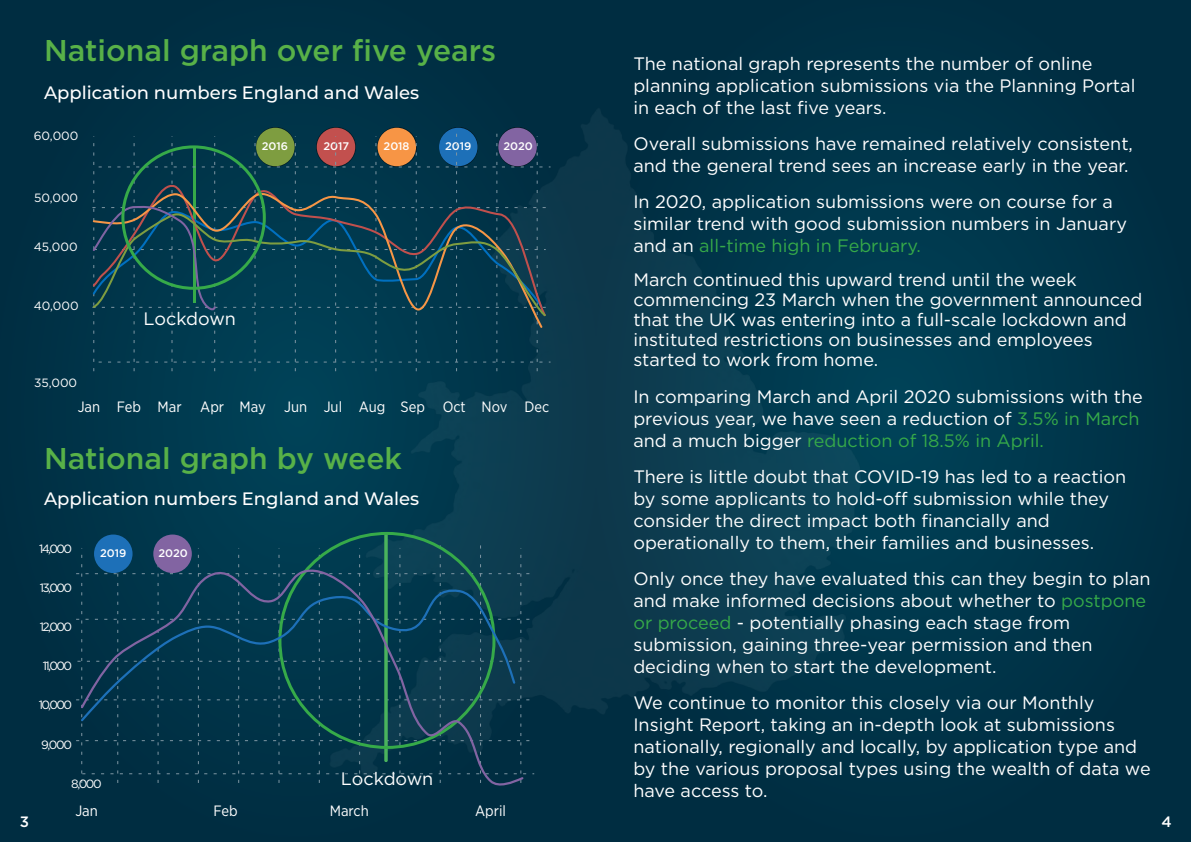
<style>
.page{position:relative;width:1191px;height:842px;background:#fff}
.page>*{position:absolute;margin:0;border:0;box-sizing:border-box;transform-origin:0 0}
.t1{font:500 30px "Gotham";color:#58b148}
.t2{font:18px/22px "Gotham";color:#fff}
.t3{font:500 18px "Montserrat";color:#fff}
.t4{font:500 15px "Gotham";color:#fff}
.t5{font:14.9px "Gotham Narrow";color:#fff}
.t6{font:12px "Gotham";letter-spacing:-.115em;color:#fff}
.t7{font:500 11px "Gotham";color:#fff}
.s1{color:#36aa49}
.s2{color:#34aa40}
</style>
<div class="page">
<div style="left:595px;top:0;width:596px;height:842px;background:linear-gradient(to bottom,#003449,#003348)"></div>
<svg style="left:0;top:0;width:595px;height:842px;background:#003145"></svg>
<img style="left:329px;top:107px;width:532px;height:671px">
<svg style="left:76px;top:542px;width:458px;height:241px;background:#073c4d"></svg>
<svg style="left:384px;top:536px;width:4px;height:21px"></svg>
<div style="left:94px;top:534px;width:38px;height:39px;background:#1d70b8;border-radius:50%"></div>
<div style="left:153px;top:534px;width:39px;height:39px;background:#8264a2;border-radius:50%"></div>
<img style="left:256px;top:128px;width:39px;height:2px">
<div style="left:256px;top:128px;width:39px;height:38px;background:#7e9d40;border-radius:50%"></div>
<img style="left:317px;top:128px;width:38px;height:2px">
<div style="left:317px;top:128px;width:38px;height:38px;background:#c2504e;border-radius:50%"></div>
<img style="left:377px;top:128px;width:39px;height:2px">
<div style="left:377px;top:128px;width:39px;height:38px;background:#f79545;border-radius:50%"></div>
<img style="left:439px;top:128px;width:38px;height:2px">
<div style="left:439px;top:128px;width:38px;height:38px;background:#1d70b8;border-radius:50%"></div>
<img style="left:498px;top:128px;width:39px;height:2px">
<div style="left:498px;top:128px;width:39px;height:38px;background:#8264a2;border-radius:50%"></div>
<svg style="left:91px;top:130px;width:459px;height:241px;background:#103f50"></svg>
<div style="left:121px;top:145px;width:145px;height:145px;border:3px solid #36aa49;border-radius:50%"></div>
<svg style="left:79px;top:557px;width:446px;height:234px;background:#083a4d"></svg>
<h1 class="t1" style="left:44px;top:37px;width:454px">National graph over five years</h1>
<p class="t3" style="left:44px;top:81px;width:377px">Application numbers England and Wales</p>
<p class="t7" style="left:262px;top:141px;width:28px">2016</p>
<p class="t7" style="left:323px;top:141px;width:27px">2017</p>
<p class="t7" style="left:383px;top:141px;width:27px">2018</p>
<p class="t7" style="left:445px;top:141px;width:28px">2019</p>
<p class="t7" style="left:503px;top:141px;width:31px">2020</p>
<p class="t6" style="left:34px;top:130px;width:46px">60,000</p>
<p class="t6" style="left:34px;top:193px;width:46px">50,000</p>
<p class="t6" style="left:34px;top:241px;width:45px">45,000</p>
<p class="t6" style="left:34px;top:300px;width:46px">40,000</p>
<p class="t6" style="left:34px;top:377px;width:45px">35,000</p>
<p class="t2" style="left:143px;top:309px;width:94px">Lockdown</p>
<p class="t5" style="left:78px;top:400px;width:473px">Jan Feb Mar Apr May Jun Jul Aug Sep Oct Nov Dec</p>
<h1 class="t1" style="left:44px;top:445px;width:359px">National graph by week</h1>
<p class="t3" style="left:44px;top:488px;width:377px">Application numbers England and Wales</p>
<p class="t6" style="left:39px;top:543px;width:34px">14,000</p>
<p class="t6" style="left:40px;top:582px;width:34px">13,000</p>
<p class="t6" style="left:40px;top:621px;width:33px">12,000</p>
<p class="t6" style="left:43px;top:660px;width:31px">11,000</p>
<p class="t6" style="left:39px;top:699px;width:35px">10,000</p>
<p class="t6" style="left:41px;top:739px;width:32px">9,000</p>
<p class="t7" style="left:100px;top:548px;width:28px">2019</p>
<p class="t7" style="left:158px;top:548px;width:31px">2020</p>
<p class="t6" style="left:71px;top:778px;width:32px">8,000</p>
<p class="t2" style="left:341px;top:768px;width:94px">Lockdown</p>
<p class="t2" style="left:633px;top:54px;width:503px">The national graph represents the number of online planning application submissions via the Planning Portal in each of the last five years.</p>
<p class="t2" style="left:633px;top:134px;width:501px">Overall submissions have remained relatively consistent, and the general trend sees an increase early in the year.</p>
<p class="t2" style="left:633px;top:192px;width:495px">In 2020, application submissions were on course for a similar trend with good submission numbers in January and an <span class="s1">all-time high in February</span><span class="s2">.</span></p>
<p class="t2" style="left:633px;top:271px;width:510px;line-height:20px">March continued this upward trend until the week commencing 23 March when the government announced that the UK was entering into a full-scale lockdown and instituted restrictions on businesses and employees started to work from home.</p>
<p class="t2" style="left:633px;top:386px;width:511px">In comparing March and April 2020 submissions with the previous year, we have seen a reduction of <span class="s1">3.5% in March </span>and a much bigger <span class="s1">reduction of 18.5% in April</span><span class="s2">.</span></p>
<p class="t2" style="left:633px;top:466px;width:494px">There is little doubt that COVID-19 has led to a reaction by some applicants to hold-off submission while they consider the direct impact both financially and operationally to them, their families and businesses.</p>
<p class="t2" style="left:633px;top:568px;width:519px">Only once they have evaluated this can they begin to plan and make informed decisions about whether to <span class="s1">postpone or proceed</span> - potentially phasing each stage from submission, gaining three-year permission and then deciding when to start the development.</p>
<p class="t2" style="left:633px;top:692px;width:519px">We continue to monitor this closely via our Monthly Insight Report, taking an in-depth look at submissions nationally, regionally and locally, by application type and by the various proposal types using the wealth of data we have access to.</p>
<p class="t5" style="left:75px;top:804px;width:24px">Jan</p>
<p class="t5" style="left:213px;top:804px;width:26px">Feb</p>
<p class="t5" style="left:330px;top:804px;width:40px">March</p>
<p class="t5" style="left:475px;top:804px;width:32px">April</p>
<p class="t4" style="left:20px;top:815px;width:11px">3</p>
<p class="t4" style="left:1161px;top:815px;width:12px">4</p>
</div>
